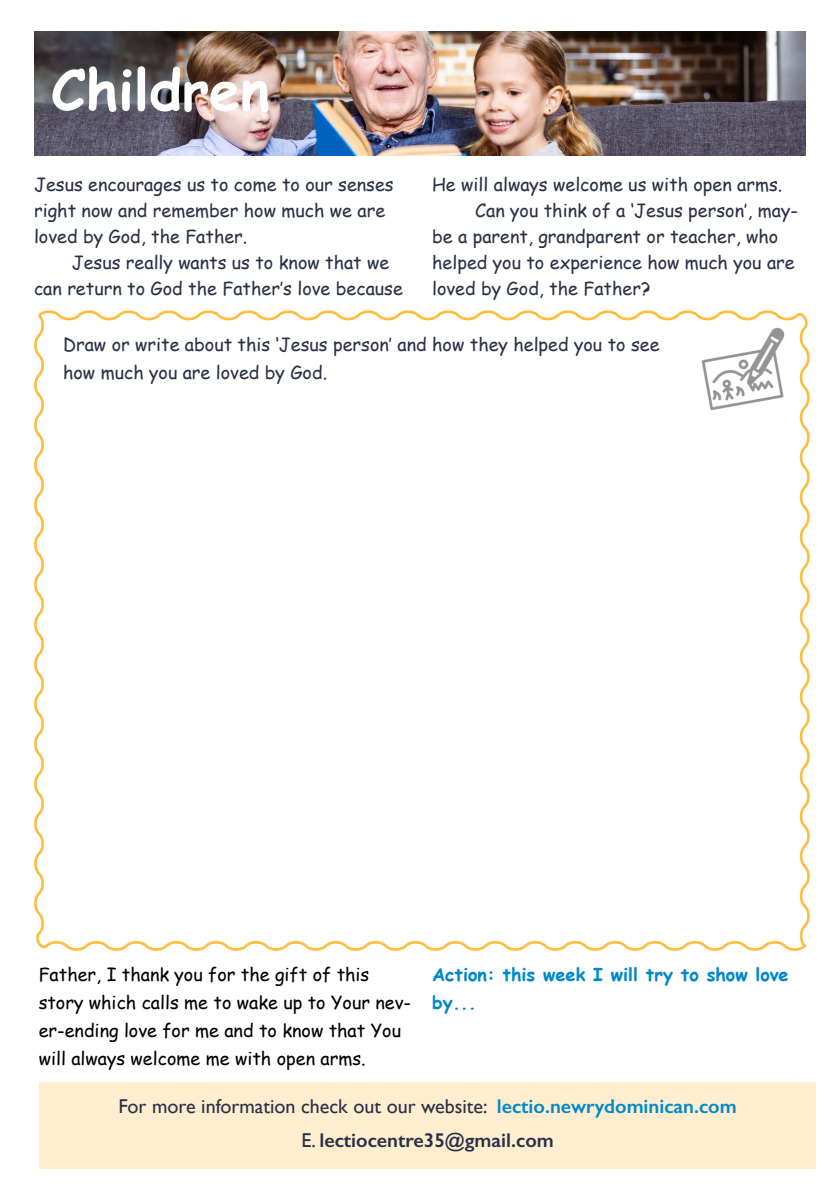
<style>
.page{position:relative;width:840px;height:1191px;background:#fff}
.page>*{position:absolute;margin:0;border:0;box-sizing:border-box;transform-origin:0 0}
.t1{font:700 56px "Comic Sans MS";color:#fff}
.t2{font:20px/34px "Gill Sans";color:#2a2f46;text-align:center}
.t3{font:18px/26px "Comic Sans MS";color:#2a2f46}
.t4{font:18px/28px "Comic Sans MS";color:#000}
.t5{font:700 18px/28px "Comic Sans MS";color:#0088cb}
.s1{font-weight:600;color:#0088cb}
.s2{font-weight:600}
</style>
<div class="page">
<img style="left:34px;top:31px;width:771px;height:125px">
<svg style="left:34px;top:310px;width:776px;height:641px"></svg>
<div style="left:39px;top:1082px;width:775px;height:87px;background:#feeecf"></div>
<img style="left:700px;top:326px;width:84px;height:87px">
<h1 class="t1" style="left:51px;top:48px;width:220px">Children</h1>
<p class="t3" style="left:34px;top:171px;width:361px">Jesus encourages us to come to our senses right now and remember how much we are loved by God, the Father.</p>
<p class="t3" style="left:34px;top:249px;width:370px;text-indent:38px">Jesus really wants us to know that we can return to God the Father’s love because</p>
<p class="t3" style="left:432px;top:171px;width:351px">He will always welcome us with open arms.</p>
<p class="t3" style="left:475px;top:197px;width:324px">Can you think of a ‘Jesus person’, may-</p>
<p class="t3" style="left:432px;top:223px;width:347px">be a parent, grandparent or teacher, who</p>
<p class="t3" style="left:432px;top:249px;width:364px">helped you to experience how much you are</p>
<p class="t3" style="left:432px;top:275px;width:220px">loved by God, the Father?</p>
<p class="t3" style="left:63px;top:329px;width:597px;line-height:28px">Draw or write about this ‘Jesus person’ and how they helped you to see how much you are loved by God.</p>
<p class="t4" style="left:39px;top:959px;width:373px">Father, I thank you for the gift of this story which calls me to wake up to Your nev&shy;er-ending love for me and to know that You will always welcome me with open arms.</p>
<p class="t5" style="left:432px;top:959px;width:358px">Action: this week I will try to show love by...</p>
<p class="t2" style="left:118px;top:1089px;width:619px">For more information check out our website: <span class="s1">lectio.newrydominican.com<br></span>E. <span class="s2">lectiocentre35@gmail.com</span></p>
</div>
